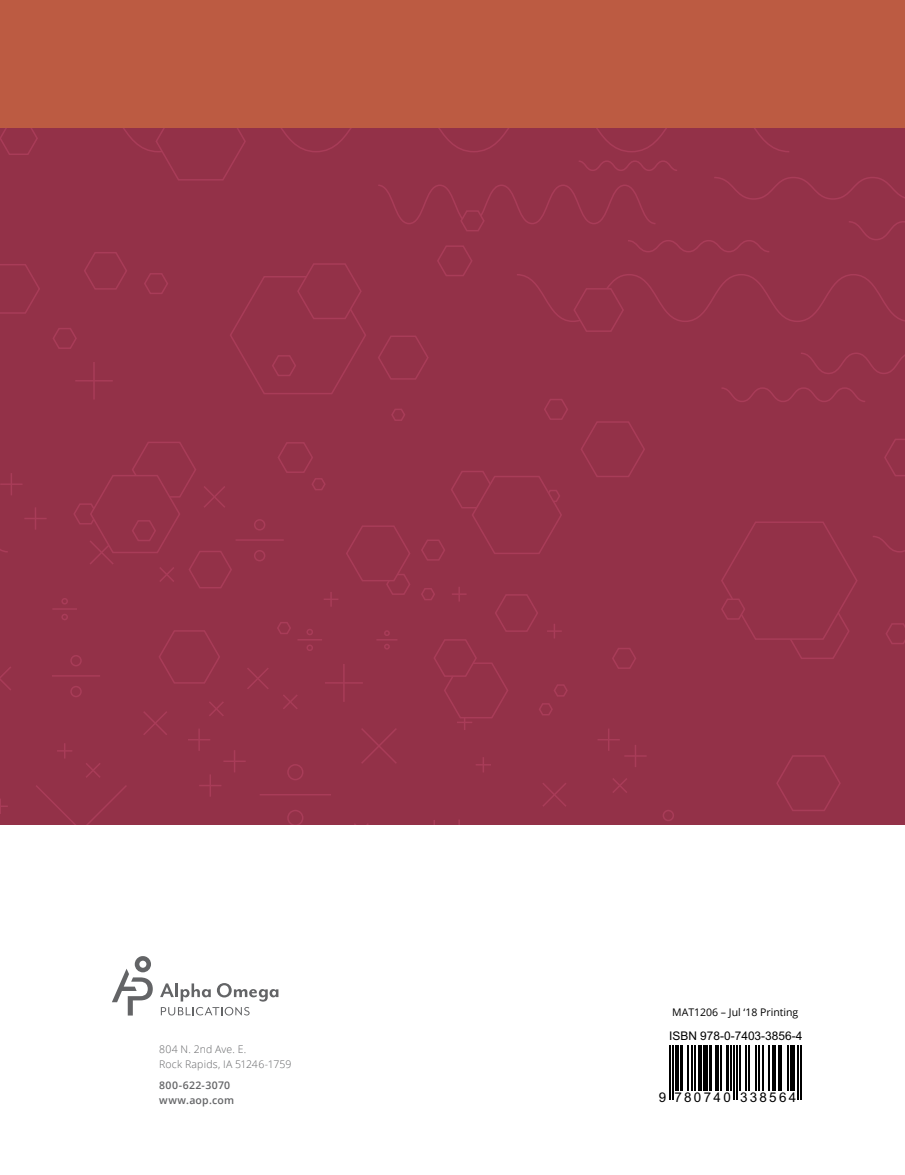
<style>
.page{position:relative;width:905px;height:1175px;background:#fff}
.page>*{position:absolute;margin:0;border:0;box-sizing:border-box;transform-origin:0 0}
.t1{font:13.35px "Arial";letter-spacing:.17em;color:#000}
.t2{font:11.85px "Arial";color:#000}
.t3{font:300 10.5px/15px "Open Sans";letter-spacing:.02em;color:#636466}
.t4{font:600 10.5px/15px "Open Sans";letter-spacing:.025em;color:#636466}
.t5{font:10.5px "Open Sans";color:#000}
</style>
<div class="page">
<div style="left:0;top:127px;width:904px;height:697px;background:#933148"></div>
<div style="left:0;top:0;width:904px;height:127px;background:#bc5b42"></div>
<svg style="left:160px;top:983px;width:118px;height:32px"></svg>
<svg style="left:112px;top:956px;width:41px;height:59px"></svg>
<hr style="left:669px;top:1045px;width:1px;height:54px;background:#000">
<hr style="left:672px;top:1045px;width:1px;height:54px;background:#000">
<svg style="left:675px;top:1045px;width:3px;height:45px"></svg>
<hr style="left:680px;top:1045px;width:3px;height:45px;background:#000">
<hr style="left:687px;top:1045px;width:1px;height:45px;background:#000">
<hr style="left:691px;top:1045px;width:1px;height:45px;background:#000">
<hr style="left:694px;top:1045px;width:1px;height:45px;background:#000">
<hr style="left:698px;top:1045px;width:4px;height:45px;background:#000">
<hr style="left:704px;top:1045px;width:4px;height:45px;background:#000">
<hr style="left:709px;top:1045px;width:3px;height:45px;background:#000">
<hr style="left:715px;top:1045px;width:4px;height:45px;background:#000">
<hr style="left:720px;top:1045px;width:2px;height:45px;background:#000">
<hr style="left:726px;top:1045px;width:3px;height:45px;background:#000">
<hr style="left:730px;top:1045px;width:1px;height:45px;background:#000">
<hr style="left:733px;top:1045px;width:1px;height:54px;background:#000">
<hr style="left:736px;top:1045px;width:1px;height:54px;background:#000">
<hr style="left:739px;top:1045px;width:1px;height:45px;background:#000">
<hr style="left:745px;top:1045px;width:2px;height:45px;background:#000">
<hr style="left:748px;top:1045px;width:2px;height:45px;background:#000">
<hr style="left:755px;top:1045px;width:1px;height:45px;background:#000">
<hr style="left:758px;top:1045px;width:1px;height:45px;background:#000">
<hr style="left:762px;top:1045px;width:1px;height:45px;background:#000">
<hr style="left:768px;top:1045px;width:1px;height:45px;background:#000">
<hr style="left:772px;top:1045px;width:4px;height:45px;background:#000">
<hr style="left:778px;top:1045px;width:1px;height:45px;background:#000">
<hr style="left:780px;top:1045px;width:2px;height:45px;background:#000">
<hr style="left:787px;top:1045px;width:2px;height:45px;background:#000">
<hr style="left:790px;top:1045px;width:4px;height:45px;background:#000">
<hr style="left:797px;top:1045px;width:1px;height:54px;background:#000">
<hr style="left:800px;top:1045px;width:1px;height:54px;background:#000">
<p class="t3" style="left:159px;top:1041px;width:134px">804 N. 2nd Ave. E.<br>Rock Rapids, IA 51246-1759</p>
<p class="t4" style="left:159px;top:1077px;width:76px">800-622-3070 www.aop.com</p>
<p class="t5" style="left:672px;top:1005px;width:128px">MAT1206 – Jul ‘18 Printing</p>
<p class="t2" style="left:669px;top:1027px;width:135px">ISBN 978-0-7403-3856-4</p>
<p class="t1" style="left:658px;top:1087px;width:139px">9 780740 338564</p>
</div>
